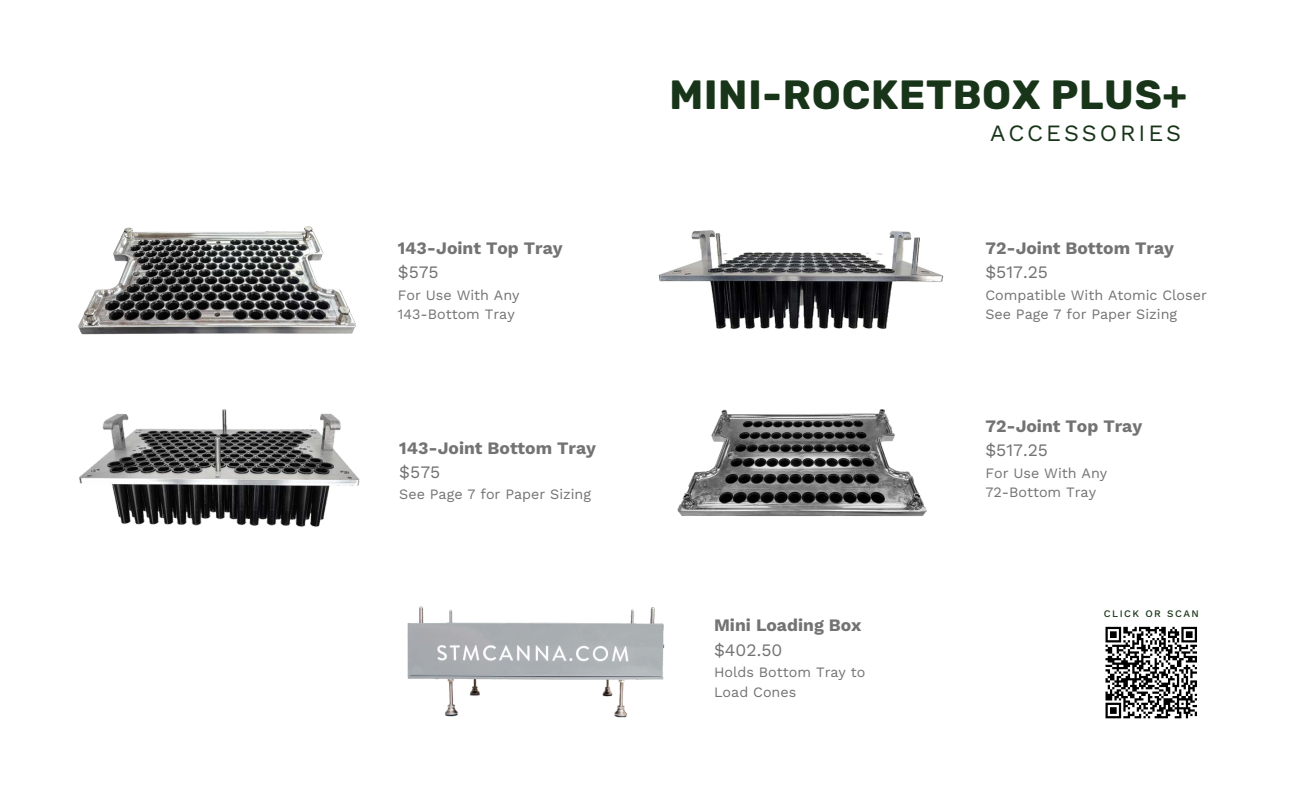
<style>
.page{position:relative;width:1290px;height:810px;background:#fff}
.page>*{position:absolute;margin:0;border:0;box-sizing:border-box;transform-origin:0 0}
.t1{font:700 40.7px "Rubik";letter-spacing:.02em;color:#183519}
.t2{font:23.4px "Work Sans";letter-spacing:.125em;color:#183519}
.t3{font:700 17.5px "Work Sans";color:#737373}
.t4{font:17.5px "Work Sans";color:#737373}
.t5{font:14.3px/19.5px "Work Sans";color:#737373}
.t6{font:500 10px "Work Sans";letter-spacing:.145em;color:#183519}
</style>
<div class="page">
<img style="left:78px;top:226px;width:278px;height:109px">
<img style="left:407px;top:606px;width:258px;height:112px">
<img style="left:79px;top:409px;width:281px;height:118px">
<img style="left:677px;top:409px;width:250px;height:107px">
<img style="left:658px;top:230px;width:286px;height:100px">
<svg style="left:1106px;top:627px;width:91px;height:91px"></svg>
<h1 class="t1" style="left:669px;top:71px;width:519px">MINI-ROCKETBOX PLUS+</h1>
<h2 class="t2" style="left:990px;top:120px;width:193px">ACCESSORIES</h2>
<p class="t3" style="left:398px;top:238px;width:167px">143-Joint Top Tray</p>
<p class="t3" style="left:985px;top:238px;width:190px">72-Joint Bottom Tray</p>
<p class="t4" style="left:398px;top:262px;width:43px">$575</p>
<p class="t4" style="left:985px;top:262px;width:64px">$517.25</p>
<p class="t5" style="left:398px;top:285px;width:123px">For Use With Any<br>143-Bottom Tray</p>
<p class="t5" style="left:985px;top:285px;width:223px">Compatible With Atomic Closer<br>See Page 7 for Paper Sizing</p>
<p class="t3" style="left:985px;top:416px;width:158px">72-Joint Top Tray</p>
<p class="t3" style="left:399px;top:437px;width:198px">143-Joint Bottom Tray</p>
<p class="t4" style="left:985px;top:440px;width:64px">$517.25</p>
<p class="t4" style="left:399px;top:462px;width:43px">$575</p>
<p class="t5" style="left:399px;top:485px;width:193px">See Page 7 for Paper Sizing</p>
<p class="t5" style="left:985px;top:463px;width:123px">For Use With Any<br>72-Bottom Tray</p>
<p class="t3" style="left:714px;top:615px;width:149px">Mini Loading Box</p>
<p class="t6" style="left:1104px;top:608px;width:96px">CLICK OR SCAN</p>
<p class="t4" style="left:714px;top:640px;width:70px">$402.50</p>
<p class="t5" style="left:714px;top:663px;width:153px">Holds Bottom Tray to<br>Load Cones</p>
</div>
